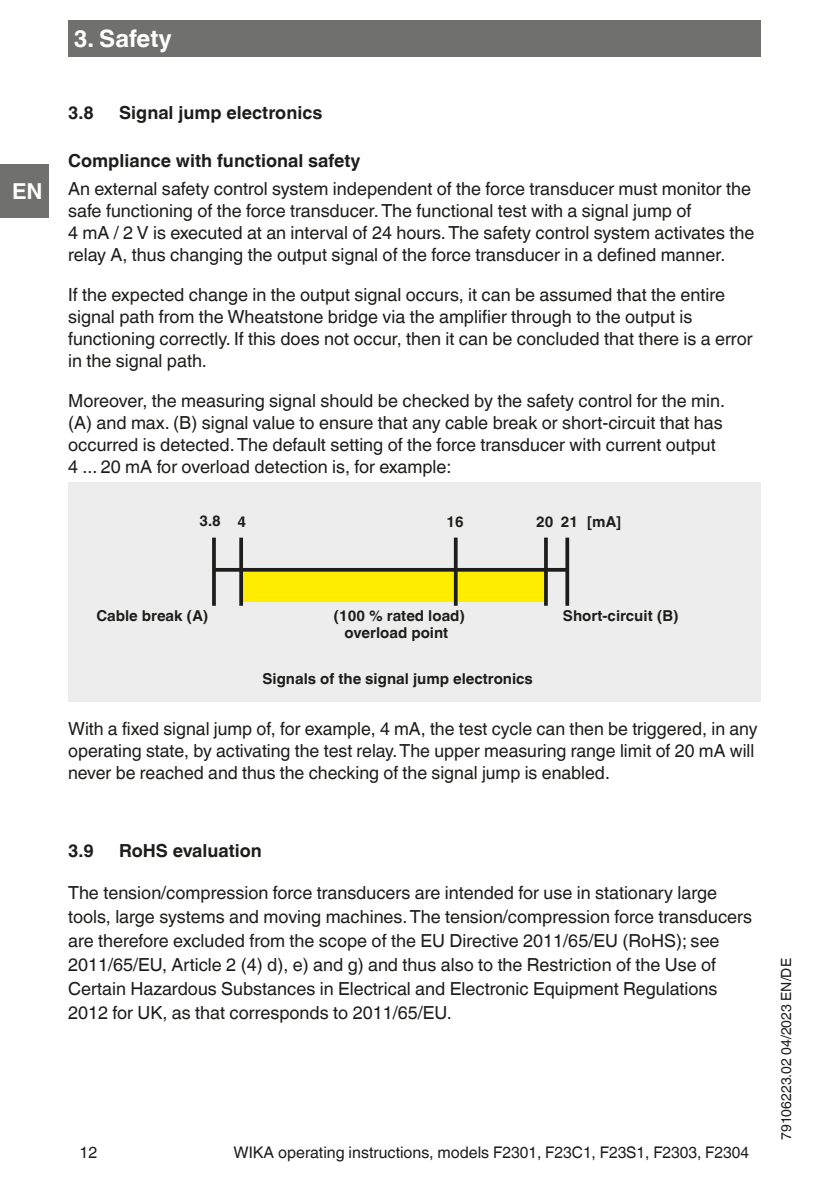
<style>
.page{position:relative;width:840px;height:1191px;background:#fff}
.page>*{position:absolute;margin:0;border:0;box-sizing:border-box;transform-origin:0 0}
.t1{font:700 24px "Helvetica World";color:#fff}
.t2{font:700 22px "Helvetica World";color:#fff}
.t3{font:18px/22px "Helvetica World";color:#1d1d1b}
.t4{font:700 18px "Helvetica World";color:#1d1d1b}
.t5{font:16px "Helvetica World";color:#1d1d1b}
.t6{font:700 15px "Helvetica World";color:#1d1d1b}
.t7{font:14px "Helvetica World";color:#1d1d1b}
</style>
<div class="page">
<div style="left:68px;top:20px;width:692px;height:37px;background:#70706f"></div>
<div style="left:0;top:164px;width:48px;height:54px;background:#70706f"></div>
<div style="left:68px;top:482px;width:692px;height:219px;background:#ededed"></div>
<hr style="left:213px;top:568px;width:355px;height:3px;background:#1d1d1b">
<div style="left:241px;top:571px;width:305px;height:30px;background:#ffed00"></div>
<svg style="left:453px;top:537px;width:4px;height:69px"></svg>
<svg style="left:565px;top:537px;width:4px;height:69px"></svg>
<svg style="left:543px;top:537px;width:4px;height:69px"></svg>
<svg style="left:212px;top:537px;width:4px;height:69px"></svg>
<svg style="left:239px;top:537px;width:4px;height:69px"></svg>
<p class="t2" style="left:12px;top:179px;width:32px">EN</p>
<h1 class="t1" style="left:74px;top:25px;width:99px">3. Safety</h1>
<p class="t4" style="left:68px;top:102px;width:27px">3.8</p>
<p class="t4" style="left:119px;top:102px;width:205px">Signal jump electronics</p>
<p class="t4" style="left:68px;top:150px;width:294px">Compliance with functional safety</p>
<p class="t3" style="left:68px;top:178px;width:687px">An external safety control system independent of the force transducer must monitor the safe functioning of the force transducer. The functional test with a signal jump of<br>4 mA / 2 V is executed at an interval of 24 hours. The safety control system activates the relay A, thus changing the output signal of the force transducer in a defined manner.</p>
<p class="t3" style="left:68px;top:284px;width:685px">If the expected change in the output signal occurs, it can be assumed that the entire signal path from the Wheatstone bridge via the amplifier through to the output is functioning correctly. If this does not occur, then it can be concluded that there is a error in the signal path.</p>
<p class="t3" style="left:68px;top:390px;width:658px">Moreover, the measuring signal should be checked by the safety control for the min. (A) and max. (B) signal value to ensure that any cable break or short-circuit that has occurred is detected. The default setting of the force transducer with current output 4 ... 20 mA for overload detection is, for example:</p>
<p class="t6" style="left:199px;top:512px;width:48px">3.8 4</p>
<p class="t6" style="left:446px;top:513px;width:19px">16</p>
<p class="t6" style="left:535px;top:513px;width:87px">20 21 [mA]</p>
<p class="t6" style="left:96px;top:607px;width:113px">Cable break (A)</p>
<p class="t6" style="left:562px;top:607px;width:117px">Short-circuit (B)</p>
<p class="t6" style="left:333px;top:607px;width:133px">(100 % rated load)</p>
<p class="t6" style="left:344px;top:623px;width:105px">overload point</p>
<p class="t6" style="left:262px;top:670px;width:272px">Signals of the signal jump electronics</p>
<p class="t3" style="left:68px;top:718px;width:690px">With a fixed signal jump of, for example, 4 mA, the test cycle can then be triggered, in any operating state, by activating the test relay. The upper measuring range limit of 20 mA will never be reached and thus the checking of the signal jump is enabled.</p>
<p class="t4" style="left:68px;top:839px;width:27px">3.9</p>
<p class="t4" style="left:119px;top:839px;width:144px">RoHS evaluation</p>
<p class="t3" style="left:68px;top:880px;width:685px;line-height:24px">The tension/compression force transducers are intended for use in stationary large tools, large systems and moving machines. The tension/compression force transducers are therefore excluded from the scope of the EU Directive 2011/65/EU (RoHS); see 2011/65/EU, Article 2 (4) d), e) and g) and thus also to the Restriction of the Use of Certain Hazardous Substances in Electrical and Electronic Equipment Regulations 2012 for UK, as that corresponds to 2011/65/EU.</p>
<p class="t5" style="left:79px;top:1143px;width:19px">12</p>
<p class="t5" style="left:233px;top:1143px;width:517px">WIKA operating instructions, models F2301, F23C1, F23S1, F2303, F2304</p>
<p class="t7" style="left:777px;top:1140px;width:183px;rotate:-90deg">79106223.02 04/2023 EN/DE</p>
</div>
